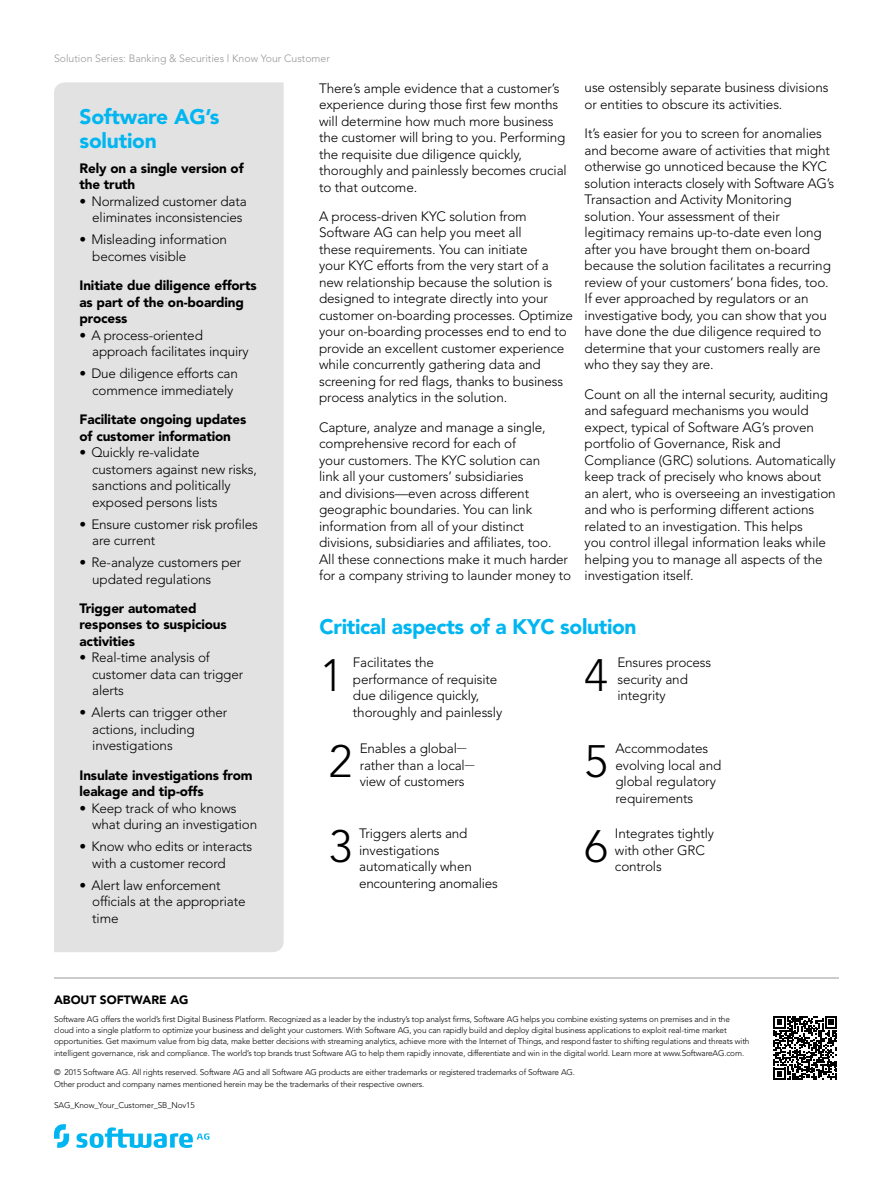
<style>
.page{position:relative;width:893px;height:1187px;background:#fff}
.page>*{position:absolute;margin:0;border:0;box-sizing:border-box;transform-origin:0 0}
.t1{font:300 45px "Avenir LT Std";color:#000}
.t2{font:900 21px/24px "Avenir LT Std";letter-spacing:-.015em;color:#00b6f1}
.t3{font:300 13.5px/16.5px "Avenir LT Std";letter-spacing:-.01em;color:#000}
.t4{font:900 13.5px/16.5px "Avenir LT Std";letter-spacing:-.01em;color:#000}
.t5{font:900 12px "Avenir LT Std";color:#000}
.t6{font:300 10.5px "Avenir LT Std";color:#999898}
.t7{font:300 8.25px/11.2px "Avenir LT Std";letter-spacing:-.015em;color:#000}
.s1{font-family:"Dax Pro"}
</style>
<div class="page">
<svg style="left:54px;top:1124px;width:155px;height:23px"></svg>
<hr style="left:54px;top:977px;width:785px;height:1px;background:#999898">
<svg style="left:774px;top:1016px;width:63px;height:63px"></svg>
<div style="left:54px;top:82px;width:230px;height:870px;background:#e3e2e2"></div>
<p class="t6" style="left:54px;top:52px;width:277px">Solution Series: Banking &amp; Securities l Know Your Customer</p>
<h2 class="t2" style="left:80px;top:104px;width:142px">Software AG’s solution</h2>
<p class="t4" style="left:80px;top:160px;width:166px">Rely on a single version of the truth</p>
<p class="t3" style="left:80px;top:193px;width:169px;text-align:right">• Normalized customer data eliminates inconsistencies</p>
<p class="t3" style="left:92px;top:231px;width:136px;text-indent:-13px">• Misleading information becomes visible</p>
<p class="t4" style="left:80px;top:277px;width:179px">Initiate due diligence efforts as part of the on-boarding process</p>
<p class="t3" style="left:92px;top:327px;width:158px;text-indent:-13px">• A process-oriented approach facilitates inquiry</p>
<p class="t3" style="left:92px;top:365px;width:147px;text-indent:-13px">• Due diligence efforts can commence immediately</p>
<p class="t4" style="left:80px;top:411px;width:168px">Facilitate ongoing updates of customer information</p>
<p class="t3" style="left:92px;top:444px;width:166px;text-indent:-13px">• Quickly re-validate customers against new risks, sanctions and politically exposed persons lists</p>
<p class="t3" style="left:92px;top:515px;width:167px;text-indent:-13px">• Ensure customer risk profiles are current</p>
<p class="t3" style="left:92px;top:554px;width:151px;text-indent:-13px">• Re-analyze customers per updated regulations</p>
<p class="t4" style="left:80px;top:600px;width:149px">Trigger automated responses to suspicious activities</p>
<p class="t3" style="left:92px;top:649px;width:152px;text-indent:-13px">• Real-time analysis of customer data can trigger alerts</p>
<p class="t3" style="left:92px;top:704px;width:137px;text-indent:-13px">• Alerts can trigger other actions, including investigations</p>
<p class="t4" style="left:80px;top:766px;width:175px">Insulate investigations from leakage and tip-offs</p>
<p class="t3" style="left:92px;top:799px;width:166px;text-indent:-13px">• Keep track of who knows what during an investigation</p>
<p class="t3" style="left:92px;top:838px;width:161px;text-indent:-13px">• Know who edits or interacts with a customer record</p>
<p class="t3" style="left:92px;top:877px;width:155px;text-indent:-13px">• Alert law enforcement officials at the appropriate time</p>
<p class="t3" style="left:585px;top:80px;width:245px">use ostensibly separate business divisions or entities to obscure its activities.</p>
<p class="t3" style="left:585px;top:125px;width:251px">It’s easier for you to screen for anomalies and become aware of activities that might otherwise go unnoticed because the KYC solution interacts closely with Software AG’s Transaction and Activity Monitoring solution. Your assessment of their legitimacy remains up-to-date even long after you have brought them on-board because the solution facilitates a recurring review of your customers’ bona fides, too.<br>If ever approached by regulators or an investigative body, you can show that you have done the due diligence required to determine that your customers really are who they say they are.</p>
<p class="t3" style="left:585px;top:385px;width:253px">Count on all the internal security, auditing and safeguard mechanisms you would expect, typical of Software AG’s proven portfolio of Governance, Risk and Compliance (GRC) solutions. Automatically keep track of precisely who knows about an alert, who is overseeing an investigation and who is performing different actions related to an investigation. This helps<br>you control illegal information leaks while helping you to manage all aspects of the investigation itself.</p>
<h2 class="t2" style="left:319px;top:614px;width:319px">Critical aspects of a KYC solution</h2>
<p class="t3" style="left:353px;top:654px;width:151px">Facilitates the performance of requisite due diligence quickly, thoroughly and painlessly</p>
<p class="t3" style="left:319px;top:80px;width:249px">There’s ample evidence that a customer’s experience during those first few months will determine how much more business the customer will bring to you. Performing the requisite due diligence quickly, thoroughly and painlessly becomes crucial to that outcome.</p>
<p class="t3" style="left:319px;top:208px;width:255px">A process-driven KYC solution from Software AG can help you meet all<br>these requirements. You can initiate<br>your KYC efforts from the very start of a new relationship because the solution is designed to integrate directly into your customer on-boarding processes. Optimize your on-boarding processes end to end to provide an excellent customer experience while concurrently gathering data and screening for red flags, thanks to business process analytics in the solution.</p>
<p class="t3" style="left:319px;top:419px;width:254px">Capture, analyze and manage a single, comprehensive record for each of<br>your customers. The KYC solution can<br>link all your customers’ subsidiaries<br>and divisions—even across different geographic boundaries. You can link information from all of your distinct divisions, subsidiaries and affiliates, too.<br>All these connections make it much harder for a company striving to launder money to</p>
<h1 class="t1" style="left:320px;top:649px;width:25px">1</h1>
<p class="t3" style="left:617px;top:654px;width:95px">Ensures process security and</p>
<h1 class="t1" style="left:585px;top:649px;width:25px">4</h1>
<p class="t3" style="left:617px;top:687px;width:50px">integrity</p>
<h1 class="t1" style="left:329px;top:735px;width:25px">2</h1>
<p class="t3" style="left:360px;top:740px;width:116px">Enables a global<span class="s1">— </span>rather than a local<span class="s1">— </span>view of customers</p>
<h1 class="t1" style="left:585px;top:735px;width:25px">5</h1>
<p class="t3" style="left:615px;top:740px;width:107px">Accommodates evolving local and global regulatory requirements</p>
<h1 class="t1" style="left:329px;top:819px;width:25px">3</h1>
<p class="t3" style="left:615px;top:825px;width:101px">Integrates tightly with other GRC</p>
<p class="t3" style="left:359px;top:825px;width:140px">Triggers alerts and investigations automatically when encountering anomalies</p>
<h1 class="t1" style="left:585px;top:819px;width:25px">6</h1>
<p class="t3" style="left:615px;top:858px;width:48px">controls</p>
<p class="t5" style="left:54px;top:992px;width:136px">ABOUT SOFTWARE AG</p>
<p class="t7" style="left:54px;top:1013px;width:697px">Software AG offers the world’s first Digital Business Platform. Recognized as a leader by the industry’s top analyst firms, Software AG helps you combine existing systems on premises and in the cloud into a single platform to optimize your business and delight your customers. With Software AG, you can rapidly build and deploy digital business applications to exploit real-time market opportunities. Get maximum value from big data, make better decisions with streaming analytics, achieve more with the Internet of Things, and respond faster to shifting regulations and threats with intelligent governance, risk and compliance. The world’s top brands trust Software AG to help them rapidly innovate, differentiate and win in the digital world. Learn more at www.SoftwareAG.com.</p>
<p class="t7" style="left:54px;top:1066px;width:522px">© 2015 Software AG. All rights reserved. Software AG and all Software AG products are either trademarks or registered trademarks of Software AG.<br>Other product and company names mentioned herein may be the trademarks of their respective owners.</p>
<p class="t7" style="left:54px;top:1099px;width:142px">SAG_Know_Your_Customer_SB_Nov15</p>
</div>
